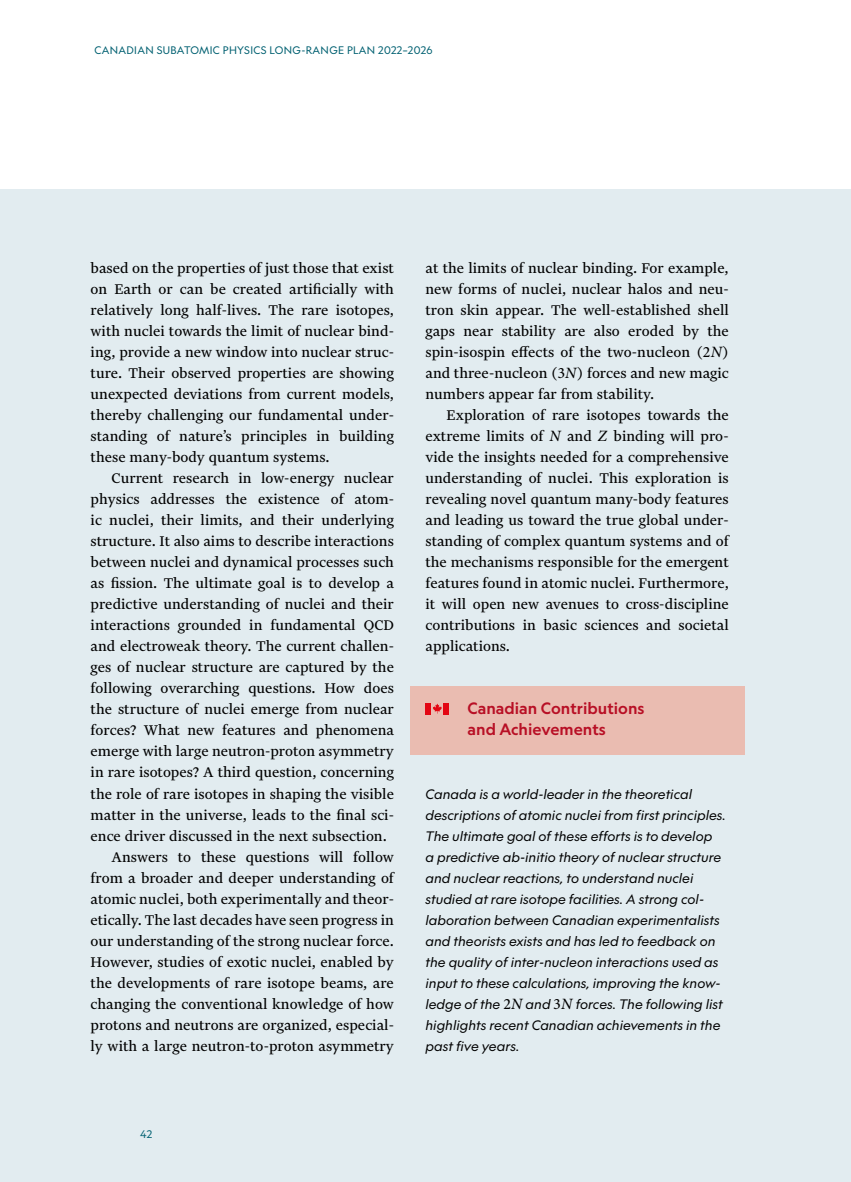
<style>
.page{position:relative;width:851px;height:1182px;background:#fff}
.page>*{position:absolute;margin:0;border:0;box-sizing:border-box;transform-origin:0 0}
.LRP_prose{font:16.62px/21px "Financier Text";color:#000;text-align:justify}
.LRP_H3_Canadian_achi{font:500 15.75px/21px "Geograph";color:#b80f25}
.LRP_Canadian_achieve{font:italic 13.12px/21px "Geograph";color:#000}
.t1{font:10.5px "Geograph";letter-spacing:.03em;color:#006071}
.s1{font-family:"Minion Pro";font-weight:500;font-size:15.75px}
.s2{font-family:"Minion Pro";font-weight:500;font-style:italic;font-size:15.75px}
.s3{font-family:"Minion Pro";font-weight:500;font-style:normal;font-size:15.75px}
</style>
<div class="page">
<div style="left:0;top:189px;width:850px;height:992px;background:#e2ecf0"></div>
<div style="left:410px;top:686px;width:334px;height:68px;background:#eabcb1"></div>
<div style="left:425px;top:702px;width:6px;height:12px;background:#e30613"></div>
<svg style="left:433px;top:703px;width:9px;height:10px"></svg>
<div style="left:443px;top:702px;width:6px;height:12px;background:#e30613"></div>
<p class="t1" style="left:94px;top:43px;width:339px">CANADIAN SUBATOMIC PHYSICS LONG-RANGE PLAN 2022–2026</p>
<p class="LRP_prose" style="left:91px;top:258px;width:305px">based on the properties of just those that exist on Earth or can be created artificially with relatively long half-lives. The rare isotopes, with nuclei towards the limit of nuclear bind&shy;ing, provide a new window into nuclear struc&shy;ture. Their observed properties are showing unexpected deviations from current models, thereby challenging our fundamental under&shy;standing of nature’s principles in building these many-body quantum systems.</p>
<p class="LRP_prose" style="left:91px;top:468px;width:305px;text-indent:21px">Current research in low-energy nuclear physics addresses the existence of atom&shy;ic nuclei, their limits, and their underlying structure. It also aims to describe interactions between nuclei and dynamical processes such as fission. The ultimate goal is to develop a predictive understanding of nuclei and their interactions grounded in fundamental QCD and electroweak theory. The current challen&shy;ges of nuclear structure are captured by the following overarching questions. How does the structure of nuclei emerge from nuclear forces? What new features and phenomena emerge with large neutron-proton asymmetry in rare isotopes? A third question, concerning the role of rare isotopes in shaping the visible matter in the universe, leads to the final sci&shy;ence driver discussed in the next subsection.</p>
<p class="LRP_prose" style="left:91px;top:846px;width:305px;text-indent:21px">Answers to these questions will follow from a broader and deeper understanding of atomic nuclei, both experimentally and theor&shy;etically. The last decades have seen progress in our understanding of the strong nuclear force.<br>However, studies of exotic nuclei, enabled by the developments of rare isotope beams, are changing the conventional knowledge of how protons and neutrons are organized, especial&shy;ly with a large neutron-to-proton asymmetry</p>
<p class="LRP_prose" style="left:425px;top:258px;width:305px">at the limits of nuclear binding. For example, new forms of nuclei, nuclear halos and neu&shy;tron skin appear. The well-established shell gaps near stability are also eroded by the spin-isospin effects of the two-nucleon (<span class="s1">2</span><span class="s2">N</span>) and three-nucleon (<span class="s1">3</span><span class="s2">N</span>) forces and new magic numbers appear far from stability.</p>
<p class="LRP_prose" style="left:425px;top:405px;width:305px;text-indent:21px">Exploration of rare isotopes towards the extreme limits of <span class="s2">N</span> and <span class="s2">Z</span> binding will pro&shy;vide the insights needed for a comprehensive understanding of nuclei. This exploration is revealing novel quantum many-body features and leading us toward the true global under&shy;standing of complex quantum systems and of the mechanisms responsible for the emergent features found in atomic nuclei. Furthermore, it will open new avenues to cross-discipline contributions in basic sciences and societal applications.</p>
<p class="LRP_H3_Canadian_achi" style="left:467px;top:697px;width:178px">Canadian Contributions and Achievements</p>
<p class="LRP_Canadian_achieve" style="left:425px;top:783px;width:302px">Canada is a world-leader in the theoretical descriptions of atomic nuclei from first principles.<br>The ultimate goal of these efforts is to develop<br>a predictive ab-initio theory of nuclear structure and nuclear reactions, to understand nuclei studied at rare isotope facilities. A strong col&shy;laboration between Canadian experimentalists and theorists exists and has led to feedback on the quality of inter-nucleon interactions used as input to these calculations, improving the know&shy;ledge of the <span class="s3">2</span><span class="s1">N</span> and <span class="s3">3</span><span class="s1">N</span> forces. The following list highlights recent Canadian achievements in the past five years.</p>
<p class="t1" style="left:140px;top:1127px;width:14px">42</p>
</div>
